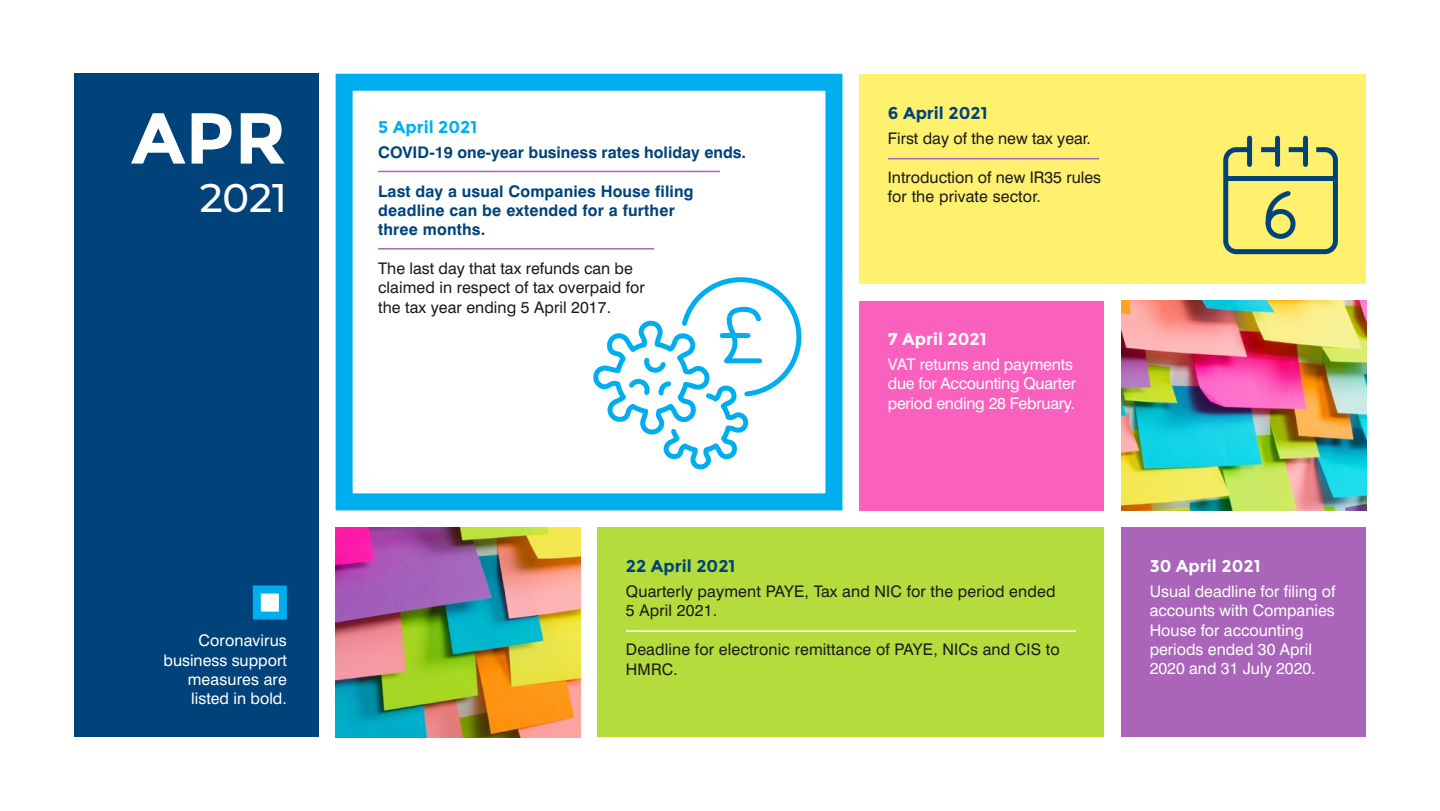
<style>
.page{position:relative;width:1440px;height:811px;background:#fff}
.page>*{position:absolute;margin:0;border:0;box-sizing:border-box;transform-origin:0 0}
.t1{font:700 72px "Montserrat";color:#fff}
.t2{font:500 40px "Montserrat";color:#fff}
.t3{font:700 17px "Montserrat";color:#fff}
.t4{font:700 17px "Montserrat";color:#00437b}
.t5{font:700 17px "Montserrat";color:#00aeef}
.t6{font:16px/19.2px "Swiss 721 BT";letter-spacing:.005em;color:#1a1a1a}
.t7{font:16px/19.2px "Swiss 721 BT";color:#fff}
.t8{font:700 16px/19.2px "Swiss 721 BT";letter-spacing:.01em;color:#00437b}
</style>
<div class="page">
<div style="left:74px;top:74px;width:245px;height:663px;background:#00437b"></div>
<div style="left:859px;top:300px;width:245px;height:210px;background:#fa60be"></div>
<div style="left:1121px;top:527px;width:245px;height:210px;background:#aa64b9"></div>
<img style="left:336px;top:527px;width:245px;height:210px">
<img style="left:1121px;top:300px;width:245px;height:210px">
<div style="left:598px;top:527px;width:506px;height:210px;background:#b4dc3c"></div>
<div style="left:859px;top:74px;width:507px;height:209px;background:#fff06e"></div>
<div style="left:336px;top:74px;width:506px;height:436px;border:17px solid #00aeef"></div>
<div style="left:253px;top:585px;width:34px;height:34px;background:#fff;border:8px solid #00aeef"></div>
<div style="left:1247px;top:138px;width:5px;height:26px;background:#00437b"></div>
<div style="left:1303px;top:138px;width:5px;height:26px;background:#00437b"></div>
<div style="left:1275px;top:138px;width:5px;height:26px;background:#00437b"></div>
<svg style="left:1223px;top:145px;width:115px;height:110px"></svg>
<svg style="left:593px;top:277px;width:209px;height:193px"></svg>
<hr style="left:888px;top:158px;width:211px;height:1px;background:#aa64b9">
<hr style="left:378px;top:171px;width:342px;height:1px;background:#aa64b9">
<hr style="left:378px;top:248px;width:276px;height:1px;background:#aa64b9">
<hr style="left:626px;top:630px;width:450px;height:2px;background:#fff">
<p class="t1" style="left:131px;top:95px;width:157px">APR</p>
<p class="t2" style="left:200px;top:169px;width:89px">2021</p>
<p class="t7" style="left:164px;top:631px;width:125px;text-align:right">Coronavirus business support measures are listed in bold.</p>
<p class="t5" style="left:378px;top:117px;width:101px">5 April 2021</p>
<p class="t8" style="left:378px;top:142px;width:370px">COVID-19 one-year business rates holiday ends.</p>
<p class="t8" style="left:378px;top:181px;width:317px">Last day a usual Companies House filing deadline can be extended for a further three months.</p>
<p class="t6" style="left:378px;top:259px;width:268px">The last day that tax refunds can be claimed in respect of tax overpaid for the tax year ending 5 April 2017.</p>
<p class="t4" style="left:888px;top:103px;width:101px">6 April 2021</p>
<p class="t6" style="left:888px;top:129px;width:205px">First day of the new tax year.</p>
<p class="t6" style="left:888px;top:168px;width:215px">Introduction of new IR35 rules for the private sector.</p>
<p class="t3" style="left:888px;top:329px;width:100px">7 April 2021</p>
<p class="t7" style="left:888px;top:355px;width:190px">VAT returns and payments due for Accounting Quarter period ending 28 February.</p>
<p class="t4" style="left:626px;top:556px;width:111px">22 April 2021</p>
<p class="t6" style="left:626px;top:581px;width:431px">Quarterly payment PAYE, Tax and NIC for the period ended<br>5 April 2021.</p>
<p class="t6" style="left:626px;top:640px;width:435px">Deadline for electronic remittance of PAYE, NICs and CIS to<br>HMRC.</p>
<p class="t3" style="left:1150px;top:556px;width:112px">30 April 2021</p>
<p class="t7" style="left:1150px;top:581px;width:187px">Usual deadline for filing of accounts with Companies<br>House for accounting periods ended 30 April<br>2020 and 31 July 2020.</p>
</div>
